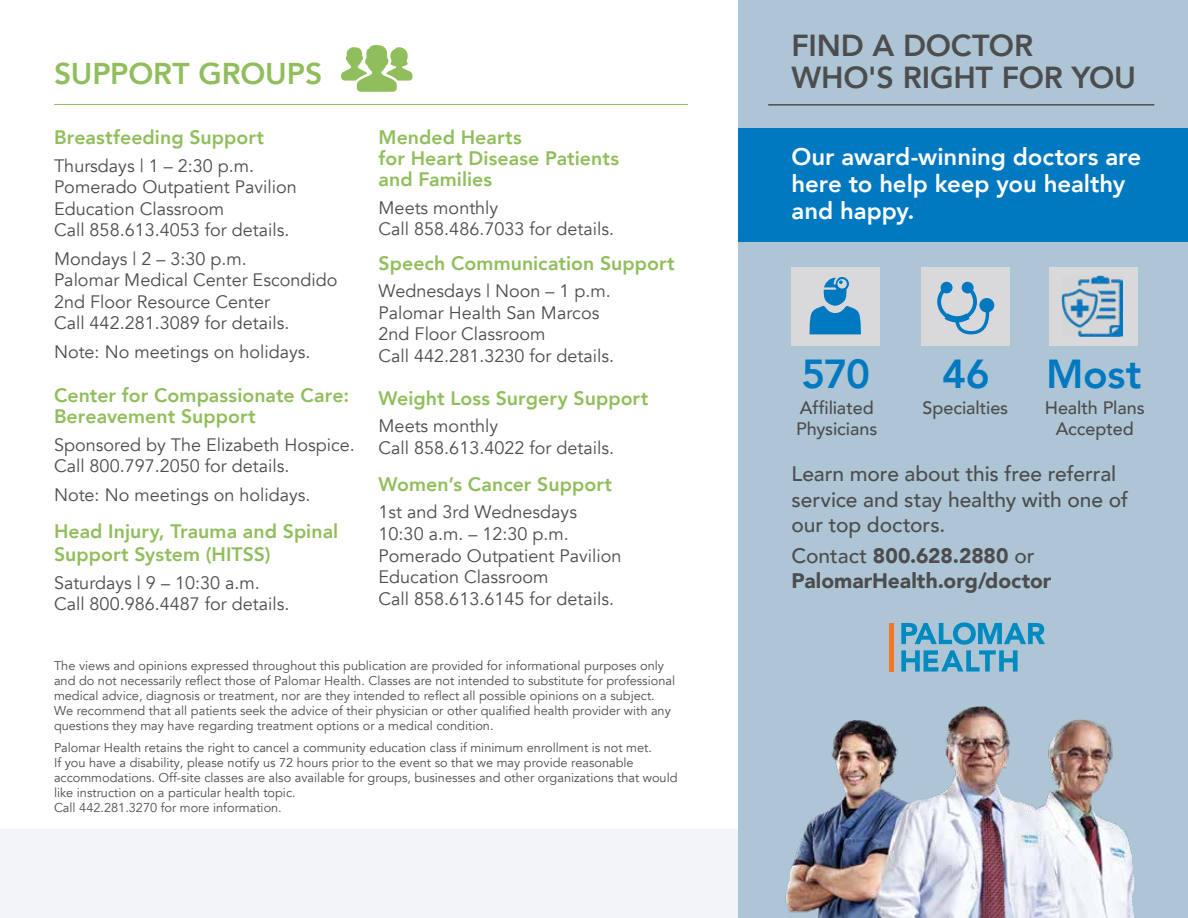
<style>
.page{position:relative;width:1188px;height:918px;background:#fff}
.page>*{position:absolute;margin:0;border:0;box-sizing:border-box;transform-origin:0 0}
.t1{font:800 40.5px "Avenir";letter-spacing:-.01em;color:#0079c1}
.t2{font:800 30.3px/32px "Avenir";letter-spacing:-.01em;color:#4d4d4f}
.t3{font:800 30px "Avenir";letter-spacing:-.005em;color:#91be5c}
.t4{font:800 24px/27px "Avenir";letter-spacing:-.005em;color:#fff}
.t5{font:500 21px/25.5px "Avenir";letter-spacing:-.005em;color:#4d4d4f}
.t6{font:900 21px/25.5px "Avenir";color:#4d4d4f}
.t7{font:800 19.5px/21px "Avenir";letter-spacing:.005em;color:#91be5c}
.t8{font:18px/21.6px "Avenir";color:#4d4d4f}
.t9{font:500 18px/21px "Avenir";letter-spacing:-.005em;color:#4d4d4f}
.t10{font:12.75px/15px "Avenir";color:#4d4d4f}
.s1{font-weight:500}
</style>
<div class="page">
<div style="left:0;top:830px;width:1188px;height:88px;background:#f3f4f9"></div>
<svg style="left:341px;top:45px;width:72px;height:47px"></svg>
<hr style="left:54px;top:104px;width:634px;height:1px;background:#91be5c">
<div style="left:739px;top:0;width:449px;height:918px;background:#adc5d5"></div>
<hr style="left:768px;top:104px;width:386px;height:2px;background:#4d4d4f">
<img style="left:785px;top:706px;width:350px;height:212px">
<div style="left:791px;top:268px;width:89px;height:78px;background:#d9d9db"></div>
<div style="left:921px;top:268px;width:89px;height:78px;background:#d9d9db"></div>
<div style="left:1049px;top:268px;width:89px;height:78px;background:#d9d9db"></div>
<svg style="left:809px;top:277px;width:52px;height:57px"></svg>
<svg style="left:937px;top:282px;width:57px;height:52px"></svg>
<img style="left:1061px;top:275px;width:62px;height:62px">
<div style="left:739px;top:129px;width:449px;height:113px;background:#0079c1"></div>
<div style="left:889px;top:623px;width:5px;height:49px;background:#f47721"></div>
<svg style="left:901px;top:622px;width:144px;height:50px"></svg>
<h3 class="t3" style="left:54px;top:50px;width:270px">SUPPORT GROUPS</h3>
<h3 class="t7" style="left:54px;top:127px;width:212px">Breastfeeding Support</h3>
<h3 class="t8" style="left:54px;top:155px;width:244px">Thursdays | 1 – 2:30 p.m.<br>Pomerado Outpatient Pavilion<br>Education Classroom<br>Call 858.613.4053 for details.</h3>
<h3 class="t8" style="left:54px;top:248px;width:285px">Mondays | 2 – 3:30 p.m.<br>Palomar Medical Center Escondido<br>2nd Floor Resource Center<br>Call 442.281.3089 for details.</h3>
<h3 class="t8" style="left:54px;top:341px;width:258px">Note: No meetings on holidays.</h3>
<h3 class="t7" style="left:54px;top:385px;width:297px">Center for Compassionate Care:<br>Bereavement Support</h3>
<h3 class="t8" style="left:54px;top:434px;width:302px">Sponsored by The Elizabeth Hospice.<br>Call 800.797.2050 for details.</h3>
<h3 class="t8" style="left:54px;top:484px;width:258px">Note: No meetings on holidays.</h3>
<h3 class="t7" style="left:54px;top:519px;width:286px;line-height:23.4px">Head Injury, Trauma and Spinal<br>Support System (HITSS)</h3>
<h3 class="t8" style="left:54px;top:572px;width:237px">Saturdays | 9 – 10:30 a.m.<br>Call 800.986.4487 for details.</h3>
<h3 class="t7" style="left:379px;top:127px;width:242px">Mended Hearts<br>for Heart Disease Patients and Families</h3>
<h3 class="t8" style="left:379px;top:197px;width:237px">Meets monthly<br>Call 858.486.7033 for details.</h3>
<h3 class="t7" style="left:379px;top:252px;width:298px">Speech Communication Support</h3>
<h3 class="t8" style="left:379px;top:281px;width:237px">Wednesdays | Noon – 1 p.m.<br>Palomar Health San Marcos<br>2nd Floor Classroom<br>Call 442.281.3230 for details.</h3>
<h3 class="t7" style="left:379px;top:387px;width:271px">Weight Loss Surgery Support</h3>
<h3 class="t8" style="left:379px;top:416px;width:237px">Meets monthly<br>Call 858.613.4022 for details.</h3>
<h3 class="t7" style="left:379px;top:473px;width:235px">Women’s Cancer Support</h3>
<h3 class="t8" style="left:379px;top:502px;width:244px">1st and 3rd Wednesdays<br>10:30 a.m. – 12:30 p.m.<br>Pomerado Outpatient Pavilion<br>Education Classroom<br>Call 858.613.6145 for details.</h3>
<p class="t10" style="left:54px;top:658px;width:623px">The views and opinions expressed throughout this publication are provided for informational purposes only and do not necessarily reflect those of Palomar Health. Classes are not intended to substitute for professional medical advice, diagnosis or treatment, nor are they intended to reflect all possible opinions on a subject.<br>We recommend that all patients seek the advice of their physician or other qualified health provider with any questions they may have regarding treatment options or a medical condition.</p>
<p class="t10" style="left:54px;top:740px;width:625px">Palomar Health retains the right to cancel a community education class if minimum enrollment is not met.<br>If you have a disability, please notify us 72 hours prior to the event so that we may provide reasonable accommodations. Off-site classes are also available for groups, businesses and other organizations that would like instruction on a particular health topic.<br>Call 442.281.3270 for more information.</p>
<h2 class="t2" style="left:792px;top:30px;width:346px">FIND A DOCTOR<br>WHO'S RIGHT FOR YOU</h2>
<h3 class="t4" style="left:792px;top:143px;width:351px">Our award-winning doctors are here to help keep you healthy and happy.</h3>
<h1 class="t1" style="left:801px;top:342px;width:70px">570</h1>
<h1 class="t1" style="left:942px;top:342px;width:49px">46</h1>
<h1 class="t1" style="left:1046px;top:342px;width:97px">Most</h1>
<h3 class="t9" style="left:796px;top:396px;width:83px">Affiliated<br>Physicians</h3>
<h3 class="t9" style="left:922px;top:396px;width:87px">Specialties</h3>
<h3 class="t9" style="left:1045px;top:396px;width:101px;text-align:center">Health Plans<br>Accepted</h3>
<h3 class="t5" style="left:792px;top:460px;width:338px">Learn more about this free referral service and stay healthy with one of our top doctors.</h3>
<h3 class="t6" style="left:792px;top:542px;width:262px"><span class="s1">Contact</span> 800.628.2880 <span class="s1">or<br></span>PalomarHealth.org/doctor</h3>
</div>
